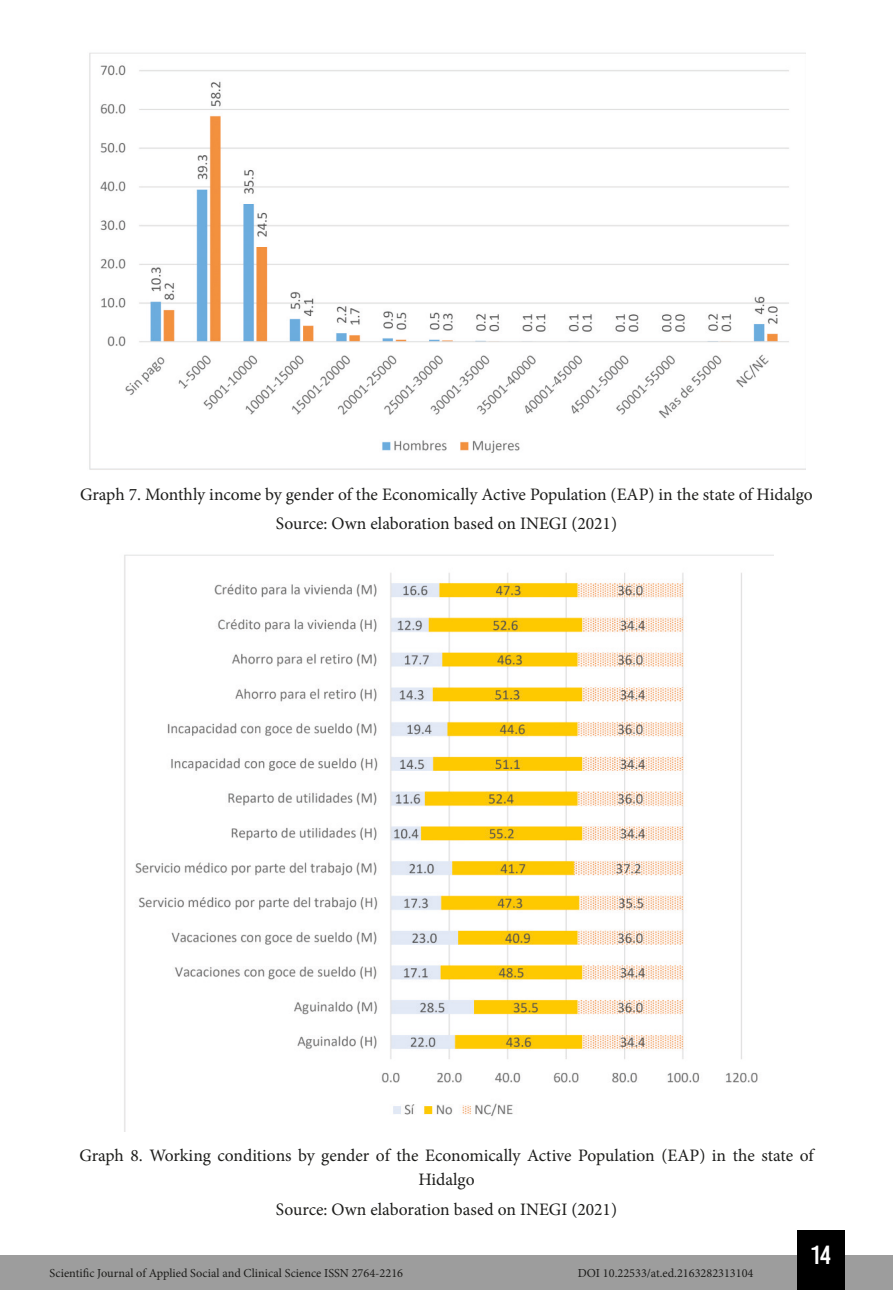
<style>
.page{position:relative;width:893px;height:1290px;background:#fff}
.page>*{position:absolute;margin:0;border:0;box-sizing:border-box;transform-origin:0 0}
.t1{font:26.25px "Bebas Kai";color:#fff}
.t2{font:17.5px/29.4px "Minion Pro";color:#1d1d1b;text-align:center}
.t3{font:12.25px "Minion Pro";color:#1d1d1b}
</style>
<div class="page">
<div style="left:0;top:1255px;width:893px;height:35px;background:#9d9d9d"></div>
<div style="left:797px;top:1230px;width:48px;height:60px;background:#000"></div>
<img style="left:89px;top:52px;width:717px;height:418px">
<img style="left:124px;top:554px;width:649px;height:577px">
<p class="t2" style="left:80px;top:479px;width:734px">Graph 7. Monthly income by gender of the Economically Active Population (EAP) in the state of Hidalgo<br>Source: Own elaboration based on INEGI (2021)</p>
<p class="t2" style="left:79px;top:1143px;width:736px;line-height:24.5px">Graph 8. Working conditions by gender of the Economically Active Population (EAP) in the state of<br>Hidalgo</p>
<p class="t2" style="left:276px;top:1194px;width:343px">Source: Own elaboration based on INEGI (2021)</p>
<p class="t3" style="left:50px;top:1265px;width:355px">Scientific Journal of Applied Social and Clinical Science ISSN 2764-2216</p>
<p class="t3" style="left:578px;top:1265px;width:177px">DOI 10.22533/at.ed.2163282313104</p>
<h1 class="t1" style="left:811px;top:1241px;width:21px">14</h1>
</div>
